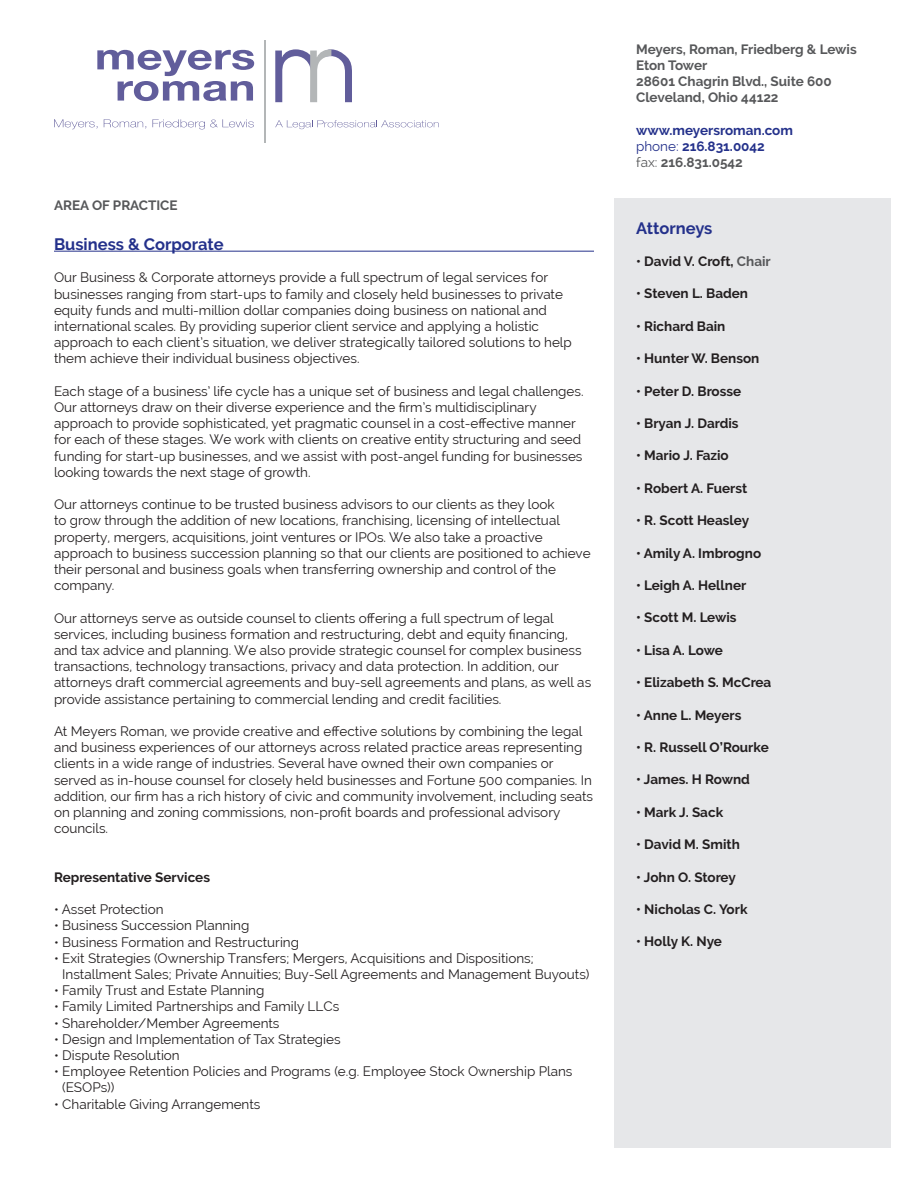
<style>
.page{position:relative;width:918px;height:1188px;background:#fff}
.page>*{position:absolute;margin:0;border:0;box-sizing:border-box;transform-origin:0 0}
.t1{font:700 16.5px "Raleway";color:#24318b}
.t2{font:13.5px/16.2px "Raleway";color:#231f20}
.t3{font:700 13.5px "Raleway";color:#231f20}
.t4{font:700 13.5px/16.2px "Raleway";color:#57585a}
.t5{font:700 13.5px/16.2px "Raleway";color:#24318b}
.s1{font-weight:400}
.s2{font-weight:400;color:#57585a}
.s3{color:#57585a}
</style>
<div class="page">
<svg style="left:275px;top:49px;width:77px;height:53px"></svg>
<svg style="left:97px;top:50px;width:157px;height:51px"></svg>
<svg style="left:54px;top:119px;width:44px;height:10px"></svg>
<svg style="left:104px;top:119px;width:42px;height:10px"></svg>
<svg style="left:153px;top:119px;width:101px;height:10px"></svg>
<svg style="left:275px;top:120px;width:164px;height:9px"></svg>
<hr style="left:264px;top:41px;width:2px;height:102px;background:#b3b6b7">
<hr style="left:54px;top:251px;width:540px;height:1px;background:#24318b">
<div style="left:615px;top:198px;width:276px;height:950px;background:#e6e7e9"></div>
<p class="t4" style="left:54px;top:198px;width:125px">AREA OF PRACTICE</p>
<p class="t1" style="left:54px;top:235px;width:171px">Business &amp; Corporate</p>
<p class="t2" style="left:54px;top:269px;width:519px">Our Business &amp; Corporate attorneys provide a full spectrum of legal services for businesses ranging from start-ups to family and closely held businesses to private equity funds and multi-million dollar companies doing business on national and international scales. By providing superior client service and applying a holistic approach to each client’s situation, we deliver strategically tailored solutions to help them achieve their individual business objectives.</p>
<p class="t2" style="left:54px;top:383px;width:531px">Each stage of a business’ life cycle has a unique set of business and legal challenges.<br>Our attorneys draw on their diverse experience and the firm’s multidisciplinary approach to provide sophisticated, yet pragmatic counsel in a cost-effective manner for each of these stages. We work with clients on creative entity structuring and seed funding for start-up businesses, and we assist with post-angel funding for businesses looking towards the next stage of growth.</p>
<p class="t2" style="left:54px;top:496px;width:538px">Our attorneys continue to be trusted business advisors to our clients as they look<br>to grow through the addition of new locations, franchising, licensing of intellectual property, mergers, acquisitions, joint ventures or IPOs. We also take a proactive approach to business succession planning so that our clients are positioned to achieve their personal and business goals when transferring ownership and control of the company.</p>
<p class="t2" style="left:54px;top:610px;width:539px">Our attorneys serve as outside counsel to clients offering a full spectrum of legal services, including business formation and restructuring, debt and equity financing, and tax advice and planning. We also provide strategic counsel for complex business transactions, technology transactions, privacy and data protection. In addition, our attorneys draft commercial agreements and buy-sell agreements and plans, as well as provide assistance pertaining to commercial lending and credit facilities.</p>
<p class="t2" style="left:54px;top:723px;width:541px">At Meyers Roman, we provide creative and effective solutions by combining the legal and business experiences of our attorneys across related practice areas representing clients in a wide range of industries. Several have owned their own companies or served as in-house counsel for closely held businesses and Fortune 500 companies. In addition, our firm has a rich history of civic and community involvement, including seats on planning and zoning commissions, non-profit boards and professional advisory councils.</p>
<p class="t3" style="left:54px;top:869px;width:158px">Representative Services</p>
<p class="t2" style="left:54px;top:901px;width:111px">• Asset Protection</p>
<p class="t2" style="left:54px;top:917px;width:197px">• Business Succession Planning</p>
<p class="t2" style="left:54px;top:934px;width:247px">• Business Formation and Restructuring</p>
<p class="t2" style="left:62px;top:950px;width:529px;text-indent:-8px">• Exit Strategies (Ownership Transfers; Mergers, Acquisitions and Dispositions;<br>Installment Sales; Private Annuities; Buy-Sell Agreements and Management Buyouts)</p>
<p class="t2" style="left:54px;top:982px;width:212px">• Family Trust and Estate Planning</p>
<p class="t2" style="left:54px;top:998px;width:287px">• Family Limited Partnerships and Family LLCs</p>
<p class="t2" style="left:54px;top:1015px;width:227px">• Shareholder/Member Agreements</p>
<p class="t2" style="left:54px;top:1031px;width:288px">• Design and Implementation of Tax Strategies</p>
<p class="t2" style="left:54px;top:1047px;width:127px">• Dispute Resolution</p>
<p class="t2" style="left:62px;top:1063px;width:512px;text-indent:-8px">• Employee Retention Policies and Programs (e.g. Employee Stock Ownership Plans (ESOPs))</p>
<p class="t2" style="left:54px;top:1096px;width:208px">• Charitable Giving Arrangements</p>
<p class="t4" style="left:636px;top:41px;width:222px">Meyers, Roman, Friedberg &amp; Lewis<br>Eton Tower<br>28601 Chagrin Blvd., Suite 600<br>Cleveland, Ohio 44122</p>
<p class="t5" style="left:636px;top:122px;width:158px">www.meyersroman.com <span class="s1">phone:</span> 216.831.0042<br><span class="s2">fax:</span> <span class="s3">216.831.0542</span></p>
<p class="t1" style="left:636px;top:218px;width:78px">Attorneys</p>
<p class="t3" style="left:636px;top:254px;width:136px">• David V. Croft, <span class="s3">Chair</span></p>
<p class="t3" style="left:636px;top:286px;width:113px">• Steven L. Baden</p>
<p class="t3" style="left:636px;top:318px;width:91px">• Richard Bain</p>
<p class="t3" style="left:636px;top:351px;width:125px">• Hunter W. Benson</p>
<p class="t3" style="left:636px;top:383px;width:107px">• Peter D. Brosse</p>
<p class="t3" style="left:636px;top:416px;width:104px">• Bryan J. Dardis</p>
<p class="t3" style="left:636px;top:448px;width:94px">• Mario J. Fazio</p>
<p class="t3" style="left:636px;top:480px;width:113px">• Robert A. Fuerst</p>
<p class="t3" style="left:636px;top:513px;width:115px">• R. Scott Heasley</p>
<p class="t3" style="left:636px;top:545px;width:127px">• Amily A. Imbrogno</p>
<p class="t3" style="left:636px;top:578px;width:112px">• Leigh A. Hellner</p>
<p class="t3" style="left:636px;top:610px;width:102px">• Scott M. Lewis</p>
<p class="t3" style="left:636px;top:642px;width:88px">• Lisa A. Lowe</p>
<p class="t3" style="left:636px;top:675px;width:137px">• Elizabeth S. McCrea</p>
<p class="t3" style="left:636px;top:707px;width:107px">• Anne L. Meyers</p>
<p class="t3" style="left:636px;top:740px;width:134px">• R. Russell O’Rourke</p>
<p class="t3" style="left:636px;top:772px;width:115px">• James. H Rownd</p>
<p class="t3" style="left:636px;top:804px;width:89px">• Mark J. Sack</p>
<p class="t3" style="left:636px;top:837px;width:105px">• David M. Smith</p>
<p class="t3" style="left:636px;top:869px;width:101px">• John O. Storey</p>
<p class="t3" style="left:636px;top:902px;width:113px">• Nicholas C. York</p>
<p class="t3" style="left:636px;top:934px;width:87px">• Holly K. Nye</p>
</div>
